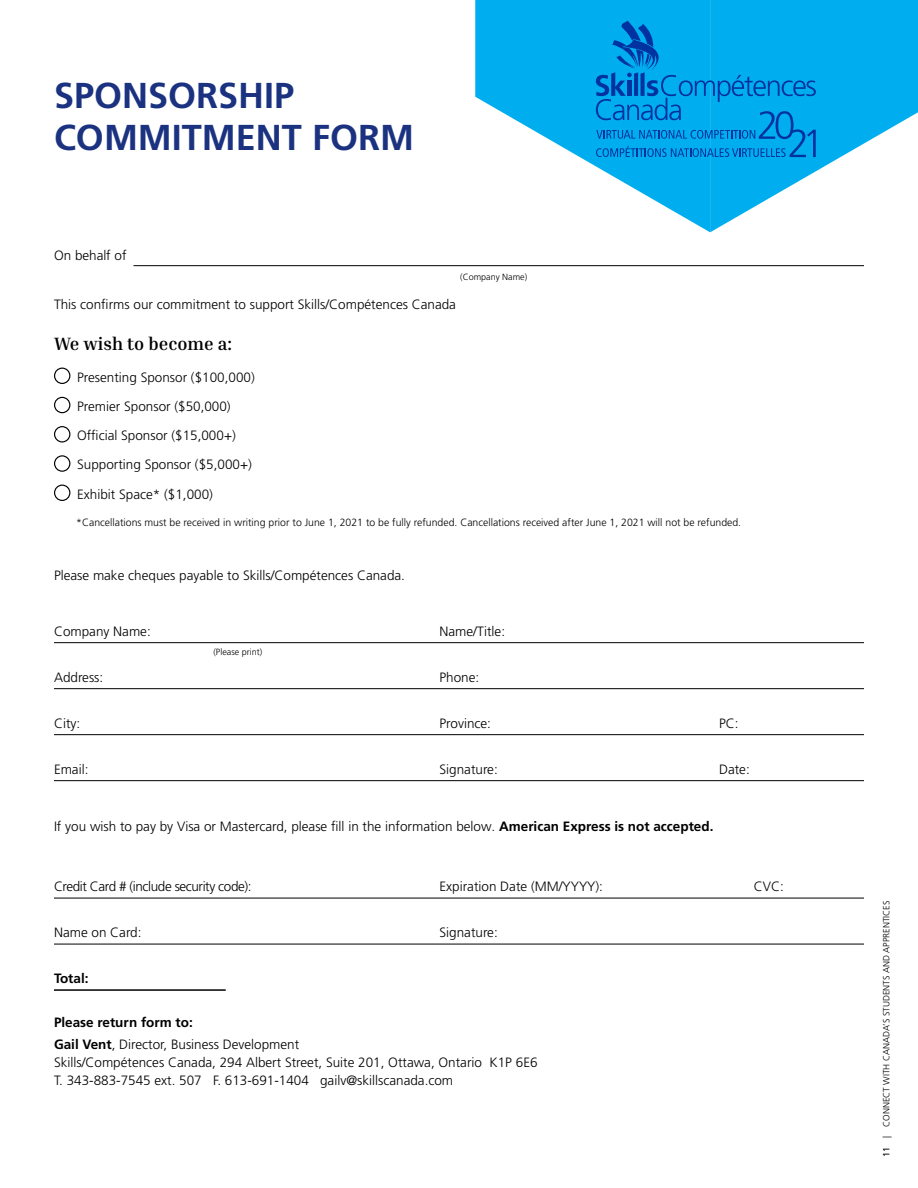
<style>
.page{position:relative;width:918px;height:1188px;background:#fff}
.page>*{position:absolute;margin:0;border:0;box-sizing:border-box;transform-origin:0 0}
.t1{font:700 36px/42px "Frutiger LT Pro";color:#1b3281}
.t2{font:700 18px "Inria Serif";color:#000}
.t3{font:300 13.5px/29.2px "Frutiger LT Pro";color:#000}
.t4{font:300 13.5px "Frutiger LT Pro";letter-spacing:-.03em;color:#000}
.t5{font:700 13.5px "Frutiger LT Pro";color:#000}
.t6{font:300 10.5px "Frutiger LT Pro";color:#000}
.t7{font:300 9px "Frutiger LT Pro";color:#000}
.s1{font-weight:700}
.s2{font-weight:400}
</style>
<div class="page">
<hr style="left:134px;top:265px;width:730px;height:1px;background:#000">
<hr style="left:54px;top:642px;width:810px;height:1px;background:#000">
<hr style="left:54px;top:898px;width:810px;height:1px;background:#000">
<hr style="left:54px;top:989px;width:172px;height:2px;background:#000">
<hr style="left:54px;top:688px;width:810px;height:1px;background:#000">
<hr style="left:54px;top:944px;width:810px;height:1px;background:#000">
<hr style="left:54px;top:734px;width:810px;height:1px;background:#000">
<hr style="left:54px;top:780px;width:810px;height:1px;background:#000">
<div style="left:54px;top:368px;width:16px;height:16px;border:1px solid #000;border-radius:50%"></div>
<div style="left:54px;top:397px;width:16px;height:16px;border:1px solid #000;border-radius:50%"></div>
<div style="left:54px;top:426px;width:16px;height:17px;border:1px solid #000;border-radius:50%"></div>
<div style="left:54px;top:455px;width:16px;height:17px;border:1px solid #000;border-radius:50%"></div>
<div style="left:54px;top:485px;width:16px;height:16px;border:1px solid #000;border-radius:50%"></div>
<svg style="left:580px;top:157px;width:130px;height:75px"></svg>
<svg style="left:710px;top:157px;width:131px;height:75px"></svg>
<svg style="left:476px;top:0;width:442px;height:157px;background:#12abeb"></svg>
<h1 class="t1" style="left:54px;top:75px;width:361px">SPONSORSHIP<br>COMMITMENT FORM</h1>
<p class="t3" style="left:54px;top:241px;width:74px">On behalf of</p>
<p class="t3" style="left:54px;top:290px;width:404px">This confirms our commitment to support Skills/Compétences Canada</p>
<p class="t7" style="left:460px;top:272px;width:69px">(Company Name)</p>
<h2 class="t2" style="left:54px;top:333px;width:179px">We wish to become a:</h2>
<p class="t3" style="left:77px;top:362px;width:179px">Presenting Sponsor ($100,000)<br>Premier Sponsor ($50,000)<br>Official Sponsor ($15,000+)<br>Supporting Sponsor ($5,000+)<br>Exhibit Space* ($1,000)</p>
<p class="t6" style="left:76px;top:516px;width:666px">*Cancellations must be received in writing prior to June 1, 2021 to be fully refunded. Cancellations received after June 1, 2021 will not be refunded.</p>
<p class="t3" style="left:54px;top:561px;width:353px">Please make cheques payable to Skills/Compétences Canada.</p>
<p class="t3" style="left:54px;top:617px;width:98px">Company Name:</p>
<p class="t3" style="left:440px;top:617px;width:67px">Name/Title:</p>
<p class="t7" style="left:213px;top:647px;width:51px">(Please print)</p>
<p class="t3" style="left:54px;top:663px;width:51px">Address:</p>
<p class="t3" style="left:440px;top:663px;width:41px">Phone:</p>
<p class="t3" style="left:54px;top:709px;width:28px">City:</p>
<p class="t3" style="left:719px;top:709px;width:21px">PC:</p>
<p class="t3" style="left:54px;top:755px;width:36px">Email:</p>
<p class="t3" style="left:440px;top:755px;width:60px">Signature:</p>
<p class="t3" style="left:719px;top:755px;width:32px">Date:</p>
<p class="t3" style="left:440px;top:709px;width:53px">Province:</p>
<p class="t3" style="left:54px;top:812px;width:661px">If you wish to pay by Visa or Mastercard, please fill in the information below. <span class="s1">American Express is not accepted.</span></p>
<p class="t4" style="left:54px;top:879px;width:199px">Credit Card # (include security code):</p>
<p class="t3" style="left:54px;top:918px;width:89px">Name on Card:</p>
<p class="t5" style="left:54px;top:971px;width:36px">Total:</p>
<p class="t3" style="left:440px;top:872px;width:165px">Expiration Date (MM/YYYY):</p>
<p class="t3" style="left:754px;top:872px;width:32px">CVC:</p>
<p class="t3" style="left:440px;top:918px;width:60px">Signature:</p>
<p class="t3" style="left:54px;top:1012px;width:247px;line-height:21.3px"><span class="s1">Please return form to:<br>Gail Vent</span>, Director, Business Development</p>
<p class="t3" style="left:54px;top:1053px;width:485px;line-height:18px">Skills/Compétences Canada, 294 Albert Street, Suite 201, Ottawa, Ontario K1P 6E6<br>T. 343-883-7545 ext. 507 F. 613-691-1404 gailv@skillscanada.com</p>
<p class="t7" style="left:881px;top:1157px;width:257px;rotate:-90deg"><span class="s2">11</span> | CONNECT WITH CANADA’S STUDENTS AND APPRENTICES</p>
</div>
